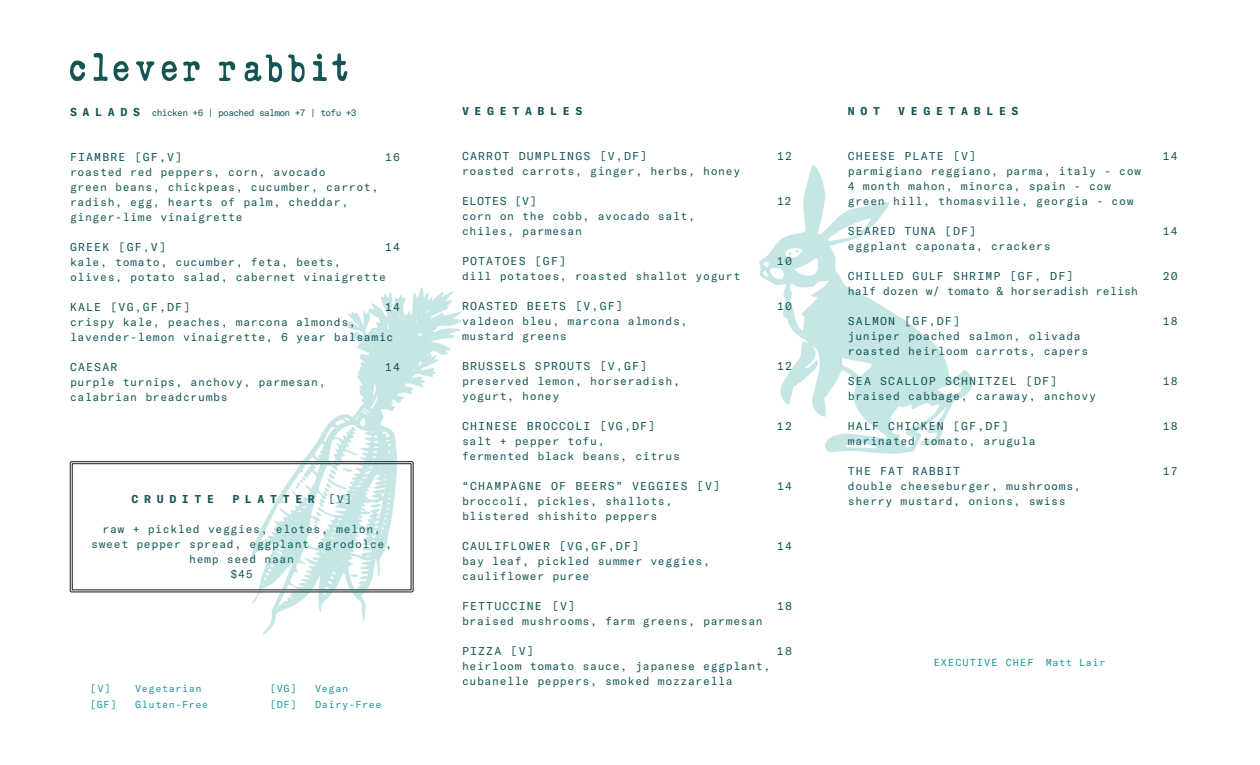
<style>
.page{position:relative;width:1260px;height:765px;background:#fff}
.page>*{position:absolute;margin:0;border:0;box-sizing:border-box;transform-origin:0 0}
.t1{font:11.25px/15px "GT America Mono";letter-spacing:.05em;color:#135555}
.t2{font:11.25px "GT America Mono";letter-spacing:.1em;color:#135555}
.t3{font:700 11.25px "GT America Monov 1";letter-spacing:.5em;color:#135555}
.t4{font:11.25px "GT America Mono";letter-spacing:.01em;color:#135555}
.t5{font:10px "GT America Mono";letter-spacing:.05em;color:#1c9799}
.t6{font:10px "GT America Mono";letter-spacing:.1em;color:#1c9799}
.t7{font:9.38px "GT America Mono";letter-spacing:-.075em;color:#135555}
.s1{font-family:"GT America Monov 1";font-weight:700;font-size:11.25px}
.s2{font-family:"GT America Mono";font-weight:400}
</style>
<div class="page">
<svg style="left:759px;top:165px;width:214px;height:289px"></svg>
<svg style="left:250px;top:288px;width:212px;height:347px"></svg>
<svg style="left:70px;top:53px;width:278px;height:29px"></svg>
<svg style="left:70px;top:461px;width:344px;height:131px"></svg>
<div style="left:72px;top:463px;width:339px;height:127px;border:1px solid #231f20"></div>
<p class="t7" style="left:70px;top:108px;width:288px"><span class="s1">S A L A D S</span> chicken +6 | poached salmon +7 | tofu +3</p>
<p class="t2" style="left:70px;top:151px;width:114px">FIAMBRE [GF,V]</p>
<p class="t1" style="left:385px;top:150px;width:17px">16</p>
<p class="t1" style="left:70px;top:165px;width:310px">roasted red peppers, corn, avocado<br>green beans, chickpeas, cucumber, carrot, radish, egg, hearts of palm, cheddar, ginger-lime vinaigrette</p>
<p class="t1" style="left:70px;top:240px;width:98px">GREEK [GF,V]</p>
<p class="t1" style="left:385px;top:240px;width:17px">14</p>
<p class="t1" style="left:70px;top:255px;width:318px">kale, tomato, cucumber, feta, beets, olives, potato salad, cabernet vinaigrette</p>
<p class="t2" style="left:70px;top:301px;width:122px">KALE [VG,GF,DF]</p>
<p class="t1" style="left:385px;top:300px;width:17px">14</p>
<p class="t1" style="left:70px;top:315px;width:325px">crispy kale, peaches, marcona almonds, lavender-lemon vinaigrette, 6 year balsamic</p>
<p class="t1" style="left:70px;top:360px;width:49px">CAESAR</p>
<p class="t1" style="left:385px;top:360px;width:17px">14</p>
<p class="t1" style="left:70px;top:375px;width:257px">purple turnips, anchovy, parmesan, calabrian breadcrumbs</p>
<p class="t3" style="left:132px;top:492px;width:84px">CRUDITE</p>
<p class="t3" style="left:232px;top:492px;width:121px">PLATTER <span class="s2">[V]</span></p>
<p class="t1" style="left:91px;top:522px;width:302px;text-align:center">raw + pickled veggies, elotes, melon, sweet pepper spread, eggplant agrodolce, hemp seed naan<br>$45</p>
<p class="t5" style="left:90px;top:683px;width:22px">[V]</p>
<p class="t5" style="left:135px;top:683px;width:68px">Vegetarian</p>
<p class="t5" style="left:270px;top:683px;width:28px">[VG]</p>
<p class="t5" style="left:315px;top:683px;width:34px">Vegan</p>
<p class="t5" style="left:90px;top:699px;width:28px">[GF]</p>
<p class="t5" style="left:135px;top:699px;width:75px">Gluten-Free</p>
<p class="t5" style="left:270px;top:699px;width:28px">[DF]</p>
<p class="t5" style="left:315px;top:699px;width:68px">Dairy-Free</p>
<p class="t3" style="left:462px;top:105px;width:122px">VEGETABLES</p>
<p class="t2" style="left:462px;top:150px;width:187px">CARROT DUMPLINGS [V,DF]</p>
<p class="t1" style="left:777px;top:149px;width:17px">12</p>
<p class="t1" style="left:462px;top:164px;width:280px">roasted carrots, ginger, herbs, honey</p>
<p class="t1" style="left:462px;top:194px;width:76px">ELOTES [V]</p>
<p class="t1" style="left:777px;top:194px;width:16px">12</p>
<p class="t1" style="left:462px;top:209px;width:235px">corn on the cobb, avocado salt, chiles, parmesan</p>
<p class="t2" style="left:462px;top:255px;width:106px">POTATOES [GF]</p>
<p class="t1" style="left:777px;top:254px;width:17px">10</p>
<p class="t1" style="left:462px;top:269px;width:280px">dill potatoes, roasted shallot yogurt</p>
<p class="t2" style="left:462px;top:300px;width:162px">ROASTED BEETS [V,GF]</p>
<p class="t1" style="left:777px;top:299px;width:17px">10</p>
<p class="t1" style="left:462px;top:314px;width:227px">valdeon bleu, marcona almonds, mustard greens</p>
<p class="t2" style="left:462px;top:360px;width:187px">BRUSSELS SPROUTS [V,GF]</p>
<p class="t1" style="left:777px;top:359px;width:17px">12</p>
<p class="t1" style="left:462px;top:374px;width:220px">preserved lemon, horseradish, yogurt, honey</p>
<p class="t2" style="left:462px;top:420px;width:195px">CHINESE BROCCOLI [VG,DF]</p>
<p class="t1" style="left:777px;top:419px;width:17px">12</p>
<p class="t1" style="left:462px;top:434px;width:220px">salt + pepper tofu,<br>fermented black beans, citrus</p>
<p class="t2" style="left:462px;top:480px;width:260px">“CHAMPAGNE OF BEERS” VEGGIES [V]</p>
<p class="t1" style="left:777px;top:479px;width:17px">14</p>
<p class="t1" style="left:462px;top:494px;width:212px">broccoli, pickles, shallots, blistered shishito peppers</p>
<p class="t2" style="left:462px;top:540px;width:179px">CAULIFLOWER [VG,GF,DF]</p>
<p class="t1" style="left:777px;top:539px;width:17px">14</p>
<p class="t1" style="left:462px;top:554px;width:250px">bay leaf, pickled summer veggies, cauliflower puree</p>
<p class="t2" style="left:462px;top:600px;width:115px">FETTUCCINE [V]</p>
<p class="t1" style="left:777px;top:599px;width:17px">18</p>
<p class="t1" style="left:462px;top:614px;width:302px">braised mushrooms, farm greens, parmesan</p>
<p class="t1" style="left:462px;top:644px;width:73px">PIZZA [V]</p>
<p class="t1" style="left:777px;top:644px;width:17px">18</p>
<p class="t1" style="left:462px;top:659px;width:310px">heirloom tomato sauce, japanese eggplant, cubanelle peppers, smoked mozzarella</p>
<p class="t3" style="left:848px;top:105px;width:34px">NOT</p>
<p class="t3" style="left:898px;top:105px;width:122px">VEGETABLES</p>
<p class="t2" style="left:848px;top:150px;width:130px">CHEESE PLATE [V]</p>
<p class="t1" style="left:1163px;top:149px;width:17px">14</p>
<p class="t1" style="left:848px;top:164px;width:295px">parmigiano reggiano, parma, italy - cow<br>4 month mahon, minorca, spain - cow green hill, thomasville, georgia - cow</p>
<p class="t2" style="left:848px;top:225px;width:130px">SEARED TUNA [DF]</p>
<p class="t1" style="left:1163px;top:224px;width:17px">14</p>
<p class="t1" style="left:848px;top:239px;width:204px">eggplant caponata, crackers</p>
<p class="t2" style="left:848px;top:270px;width:227px">CHILLED GULF SHRIMP [GF, DF]</p>
<p class="t1" style="left:1163px;top:269px;width:17px">20</p>
<p class="t4" style="left:848px;top:285px;width:292px">half dozen w/ tomato &amp; horseradish relish</p>
<p class="t2" style="left:848px;top:315px;width:114px">SALMON [GF,DF]</p>
<p class="t1" style="left:1163px;top:314px;width:17px">18</p>
<p class="t1" style="left:848px;top:329px;width:242px">juniper poached salmon, olivada roasted heirloom carrots, capers</p>
<p class="t2" style="left:848px;top:375px;width:211px">SEA SCALLOP SCHNITZEL [DF]</p>
<p class="t1" style="left:1163px;top:374px;width:17px">18</p>
<p class="t1" style="left:848px;top:389px;width:250px">braised cabbage, caraway, anchovy</p>
<p class="t2" style="left:848px;top:420px;width:162px">HALF CHICKEN [GF,DF]</p>
<p class="t1" style="left:1163px;top:419px;width:17px">18</p>
<p class="t1" style="left:848px;top:434px;width:189px">marinated tomato, arugula</p>
<p class="t2" style="left:848px;top:465px;width:114px">THE FAT RABBIT</p>
<p class="t1" style="left:1163px;top:464px;width:17px">17</p>
<p class="t1" style="left:848px;top:479px;width:235px">double cheeseburger, mushrooms, sherry mustard, onions, swiss</p>
<p class="t6" style="left:934px;top:657px;width:173px">EXECUTIVE CHEF Matt Lair</p>
</div>
